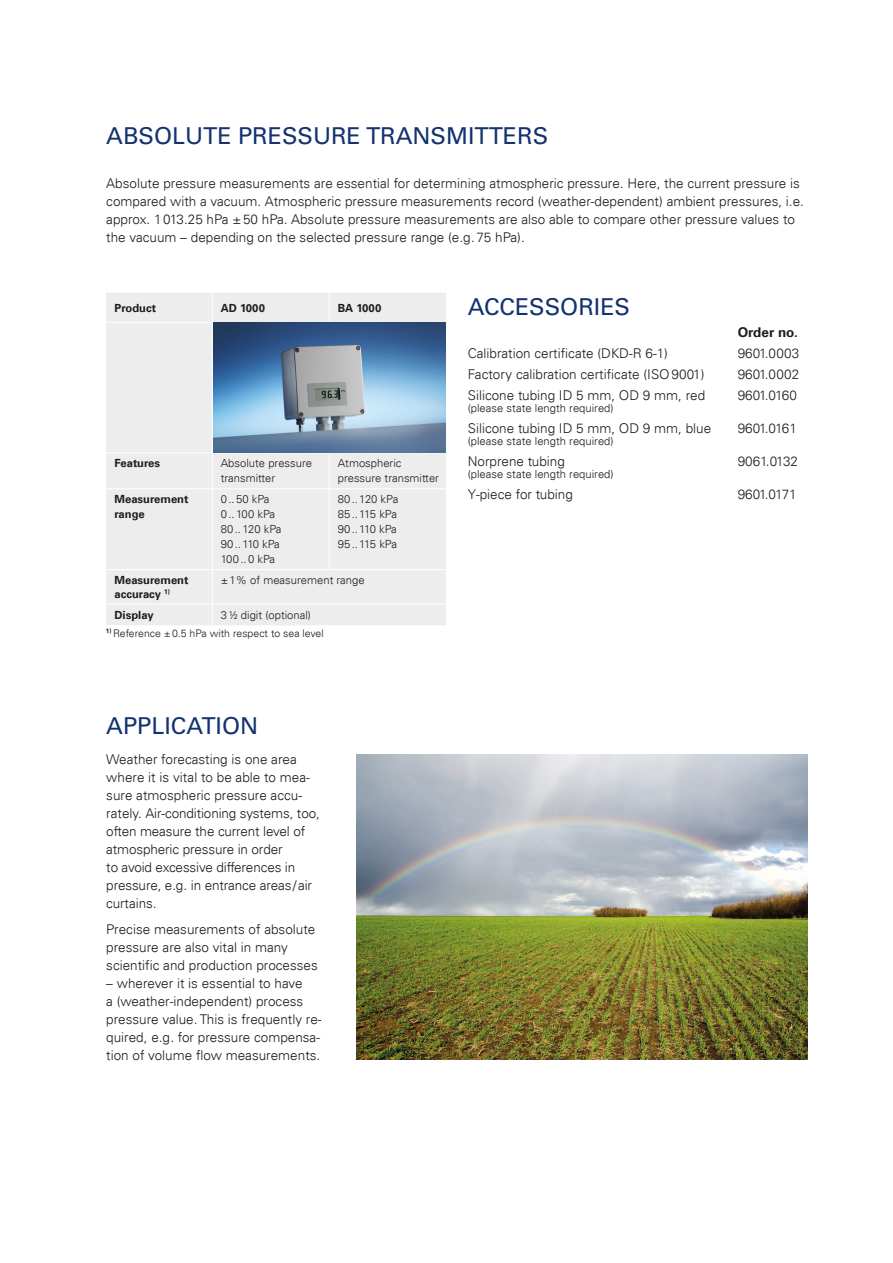
<style>
.page{position:relative;width:893px;height:1263px;background:#fff}
.page>*{position:absolute;margin:0;border:0;box-sizing:border-box;transform-origin:0 0}
.t1{font:23.25px "Univers LT Std";color:#13326f}
.t2{font:300 13.5px/18px "Univers LT";color:#1d1d1b}
.t3{font:300 13.5px "Univers LT";letter-spacing:-.025em;color:#1d1d1b}
.t4{font:300 13.5px "Univers LT";letter-spacing:-.035em;color:#1d1d1b}
.t5{font:700 13.5px "Univers LT";color:#1d1d1b}
.Tabellenformat{font:300 11.25px/15px "Univers LT";color:#1d1d1b}
.Tabellenformat-2{font:700 11.25px/15px "Univers LT";color:#1d1d1b}
.Bildunterschrift_und{font:300 11.25px "Univers LT";color:#1d1d1b}
.Tabelle{font:300 10.5px "Univers LT";color:#1d1d1b}
</style>
<div class="page">
<img style="left:356px;top:754px;width:452px;height:306px">
<div style="left:106px;top:293px;width:340px;height:332px;background:#ededed"></div>
<svg style="left:212px;top:293px;width:1px;height:29px"></svg>
<svg style="left:329px;top:293px;width:1px;height:29px"></svg>
<hr style="left:106px;top:322px;width:106px;height:1px;background:#fff">
<hr style="left:212px;top:322px;width:117px;height:1px;background:#fff">
<hr style="left:212px;top:323px;width:1px;height:129px;background:#fff">
<hr style="left:329px;top:322px;width:117px;height:1px;background:#fff">
<hr style="left:106px;top:452px;width:106px;height:1px;background:#fff">
<hr style="left:212px;top:452px;width:117px;height:1px;background:#fff">
<hr style="left:212px;top:453px;width:1px;height:35px;background:#fff">
<hr style="left:329px;top:452px;width:117px;height:1px;background:#fff">
<hr style="left:329px;top:453px;width:1px;height:35px;background:#fff">
<hr style="left:106px;top:488px;width:106px;height:1px;background:#fff">
<hr style="left:212px;top:488px;width:117px;height:1px;background:#fff">
<hr style="left:212px;top:489px;width:1px;height:80px;background:#fff">
<hr style="left:329px;top:488px;width:117px;height:1px;background:#fff">
<hr style="left:329px;top:489px;width:1px;height:80px;background:#fff">
<hr style="left:106px;top:569px;width:106px;height:1px;background:#fff">
<hr style="left:212px;top:569px;width:117px;height:1px;background:#fff">
<hr style="left:212px;top:570px;width:1px;height:34px;background:#fff">
<hr style="left:329px;top:569px;width:117px;height:1px;background:#fff">
<hr style="left:106px;top:604px;width:106px;height:1px;background:#fff">
<hr style="left:212px;top:604px;width:117px;height:1px;background:#fff">
<svg style="left:212px;top:605px;width:1px;height:20px"></svg>
<hr style="left:329px;top:604px;width:117px;height:1px;background:#fff">
<img style="left:214px;top:323px;width:231px;height:129px">
<h1 class="t1" style="left:106px;top:122px;width:443px">ABSOLUTE PRESSURE TRANSMITTERS</h1>
<p class="t2" style="left:106px;top:175px;width:699px">Absolute pressure measurements are essential for determining atmospheric pressure. Here, the current pressure is compared with a vacuum. Atmospheric pressure measurements record (weather-dependent) ambient pressures, i.e. approx. 1013.25 hPa ±50 hPa. Absolute pressure measurements are also able to compare other pressure values to the vacuum – depending on the selected pressure range (e.g.75 hPa).</p>
<p class="Tabellenformat-2" style="left:114px;top:300px;width:43px">Product</p>
<p class="Tabellenformat-2" style="left:221px;top:300px;width:46px">AD 1000</p>
<p class="Tabellenformat-2" style="left:338px;top:300px;width:45px">BA 1000</p>
<p class="Tabellenformat-2" style="left:114px;top:456px;width:47px">Features</p>
<p class="Tabellenformat" style="left:221px;top:456px;width:93px">Absolute pressure transmitter</p>
<p class="Tabellenformat" style="left:338px;top:456px;width:103px">Atmospheric pressure transmitter</p>
<p class="Tabellenformat-2" style="left:114px;top:492px;width:76px">Measurement range</p>
<p class="Tabellenformat" style="left:221px;top:492px;width:50px">0..50 kPa</p>
<p class="Tabellenformat" style="left:338px;top:492px;width:62px">80..120 kPa</p>
<p class="Tabellenformat" style="left:338px;top:507px;width:61px">85..115 kPa</p>
<p class="Tabellenformat" style="left:338px;top:522px;width:61px">90..110 kPa</p>
<p class="Tabellenformat" style="left:338px;top:537px;width:61px">95..115 kPa</p>
<p class="Tabellenformat" style="left:221px;top:507px;width:56px">0..100 kPa</p>
<p class="Tabellenformat" style="left:221px;top:522px;width:62px">80..120 kPa</p>
<p class="Tabellenformat" style="left:221px;top:537px;width:61px">90..110 kPa</p>
<p class="Tabellenformat" style="left:221px;top:552px;width:56px">100..0 kPa</p>
<p class="Tabellenformat-2" style="left:114px;top:573px;width:76px;line-height:13.5px">Measurement accuracy <sup>1)</sup></p>
<p class="Tabellenformat" style="left:221px;top:573px;width:145px">±1% of measurement range</p>
<p class="Tabellenformat-2" style="left:114px;top:607px;width:41px">Display</p>
<p class="Tabellenformat" style="left:221px;top:607px;width:92px">3½ digit (optional)</p>
<p class="Tabelle" style="left:106px;top:627px;width:219px"><sup>1)</sup> Reference ±0.5 hPa with respect to sea level</p>
<h1 class="t1" style="left:468px;top:292px;width:164px">ACCESSORIES</h1>
<p class="t5" style="left:738px;top:324px;width:62px">Order no.</p>
<p class="t2" style="left:468px;top:344px;width:202px">Calibration certificate (DKD-R 6-1)</p>
<p class="t2" style="left:738px;top:344px;width:63px">9601.0003</p>
<p class="t2" style="left:468px;top:365px;width:238px">Factory calibration certificate (ISO9001)</p>
<p class="t2" style="left:738px;top:365px;width:63px">9601.0002</p>
<p class="t2" style="left:468px;top:386px;width:239px">Silicone tubing ID 5 mm, OD 9 mm, red</p>
<p class="t3" style="left:738px;top:387px;width:61px">9601.0160</p>
<p class="Tabellenformat" style="left:468px;top:400px;width:147px">(please state length required)</p>
<p class="t2" style="left:468px;top:419px;width:245px">Silicone tubing ID 5 mm, OD 9 mm, blue</p>
<p class="t3" style="left:738px;top:420px;width:61px">9601.0161</p>
<p class="Bildunterschrift_und" style="left:468px;top:434px;width:147px">(please state length required)</p>
<p class="t2" style="left:468px;top:452px;width:99px">Norprene tubing</p>
<p class="t2" style="left:738px;top:452px;width:62px">9061.0132</p>
<p class="Bildunterschrift_und" style="left:468px;top:467px;width:147px">(please state length required)</p>
<p class="t2" style="left:468px;top:485px;width:107px">Y-piece for tubing</p>
<p class="t4" style="left:738px;top:486px;width:60px">9601.0171</p>
<h1 class="t1" style="left:106px;top:712px;width:153px">APPLICATION</h1>
<p class="t2" style="left:106px;top:750px;width:215px">Weather forecasting is one area where it is vital to be able to mea&shy;sure atmospheric pressure accu&shy;rately. Air-conditioning systems, too, often measure the current level of atmospheric pressure in order<br>to avoid excessive differences in pressure, e.g. in entrance areas/air curtains.</p>
<p class="t2" style="left:106px;top:920px;width:213px">Precise measurements of absolute pressure are also vital in many scientific and production processes</p>
<p class="t2" style="left:106px;top:974px;width:217px">– wherever it is essential to have<br>a (weather-independent) process pressure value. This is frequently re&shy;quired, e.g. for pressure compensa&shy;tion of volume flow measurements.</p>
</div>
